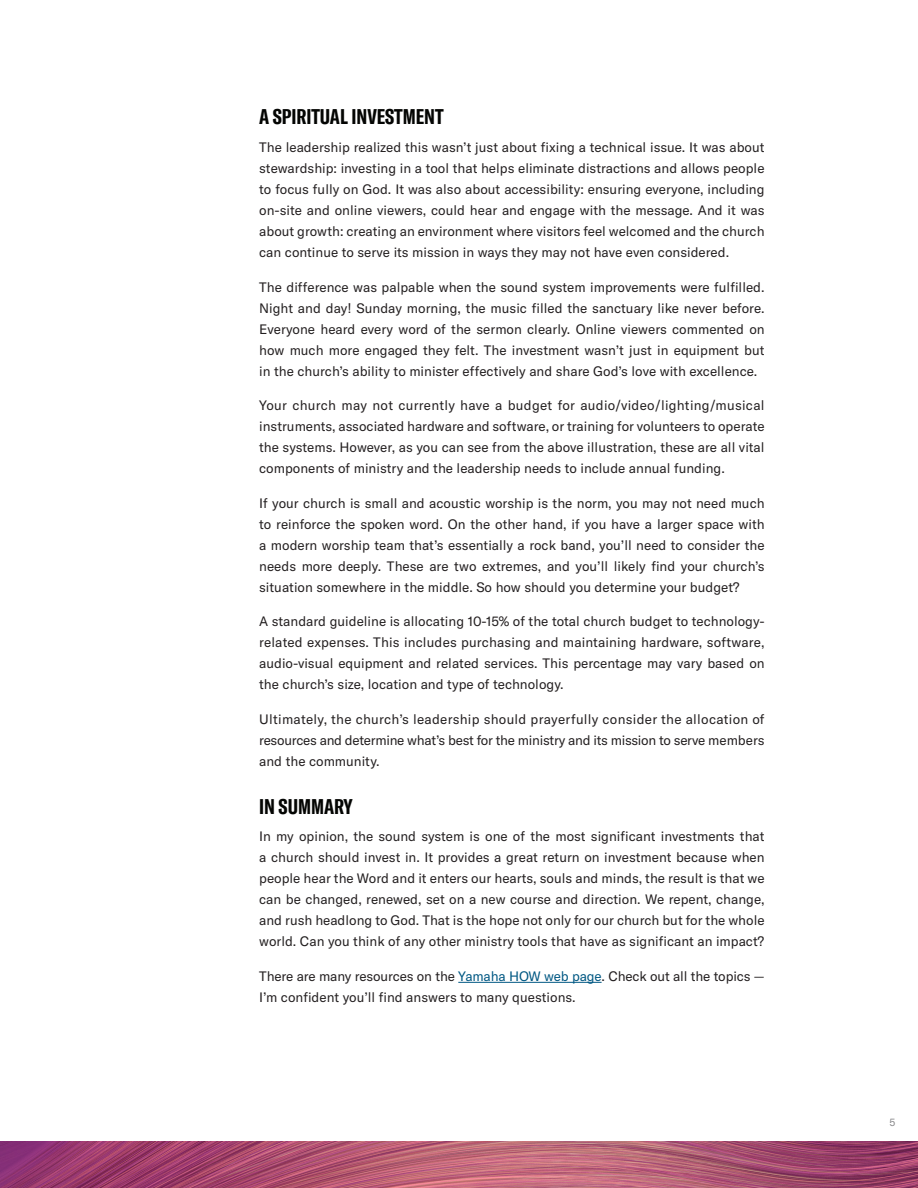
<style>
.page{position:relative;width:918px;height:1188px;background:#fff}
.page>*{position:absolute;margin:0;border:0;box-sizing:border-box;transform-origin:0 0}
.small_heading{font:700 extra-condensed 21px "GT America Y";color:#040503}
.body_copy{font:13.5px/21px "GT America Y";color:#231f20;text-align:justify}
.t1{font:10.5px "GT America Y";color:#88888a}
.s1{color:#005883}
</style>
<div class="page">
<img style="left:0;top:1142px;width:918px;height:46px">
<hr style="left:458px;top:982px;width:144px;height:1px;background:#005883">
<p class="small_heading" style="left:259px;top:104px;width:186px">A SPIRITUAL INVESTMENT</p>
<p class="body_copy" style="left:259px;top:137px;width:507px">The leadership realized this wasn’t just about fixing a technical issue. It was about stewardship: investing in a tool that helps eliminate distractions and allows people to focus fully on God. It was also about accessibility: ensuring everyone, including on-site and online viewers, could hear and engage with the message. And it was about growth: creating an environment where visitors feel welcomed and the church can continue to serve its mission in ways they may not have even considered.</p>
<p class="body_copy" style="left:259px;top:276px;width:507px">The difference was palpable when the sound system improvements were fulfilled.<br>Night and day! Sunday morning, the music filled the sanctuary like never before.<br>Everyone heard every word of the sermon clearly. Online viewers commented on how much more engaged they felt. The investment wasn’t just in equipment but in the church’s ability to minister effectively and share God’s love with excellence.</p>
<p class="body_copy" style="left:259px;top:395px;width:507px">Your church may not currently have a budget for audio/video/lighting/musical instruments, associated hardware and software, or training for volunteers to operate the systems. However, as you can see from the above illustration, these are all vital components of ministry and the leadership needs to include annual funding.</p>
<p class="body_copy" style="left:259px;top:492px;width:507px">If your church is small and acoustic worship is the norm, you may not need much to reinforce the spoken word. On the other hand, if you have a larger space with a modern worship team that’s essentially a rock band, you’ll need to consider the needs more deeply. These are two extremes, and you’ll likely find your church’s situation somewhere in the middle. So how should you determine your budget?</p>
<p class="body_copy" style="left:259px;top:611px;width:507px">A standard guideline is allocating 10-15% of the total church budget to technology&shy;related expenses. This includes purchasing and maintaining hardware, software, audio-visual equipment and related services. This percentage may vary based on the church’s size, location and type of technology.</p>
<p class="body_copy" style="left:259px;top:708px;width:507px">Ultimately, the church’s leadership should prayerfully consider the allocation of resources and determine what’s best for the ministry and its mission to serve members and the community.</p>
<p class="small_heading" style="left:259px;top:794px;width:95px">IN SUMMARY</p>
<p class="body_copy" style="left:259px;top:826px;width:507px">In my opinion, the sound system is one of the most significant investments that a church should invest in. It provides a great return on investment because when people hear the Word and it enters our hearts, souls and minds, the result is that we can be changed, renewed, set on a new course and direction. We repent, change, and rush headlong to God. That is the hope not only for our church but for the whole world. Can you think of any other ministry tools that have as significant an impact?</p>
<p class="body_copy" style="left:259px;top:966px;width:507px">There are many resources on the <span class="s1">Yamaha HOW web page</span>. Check out all the topics —<br>I’m confident you’ll find answers to many questions.</p>
<p class="t1" style="left:890px;top:1116px;width:7px">5</p>
</div>
